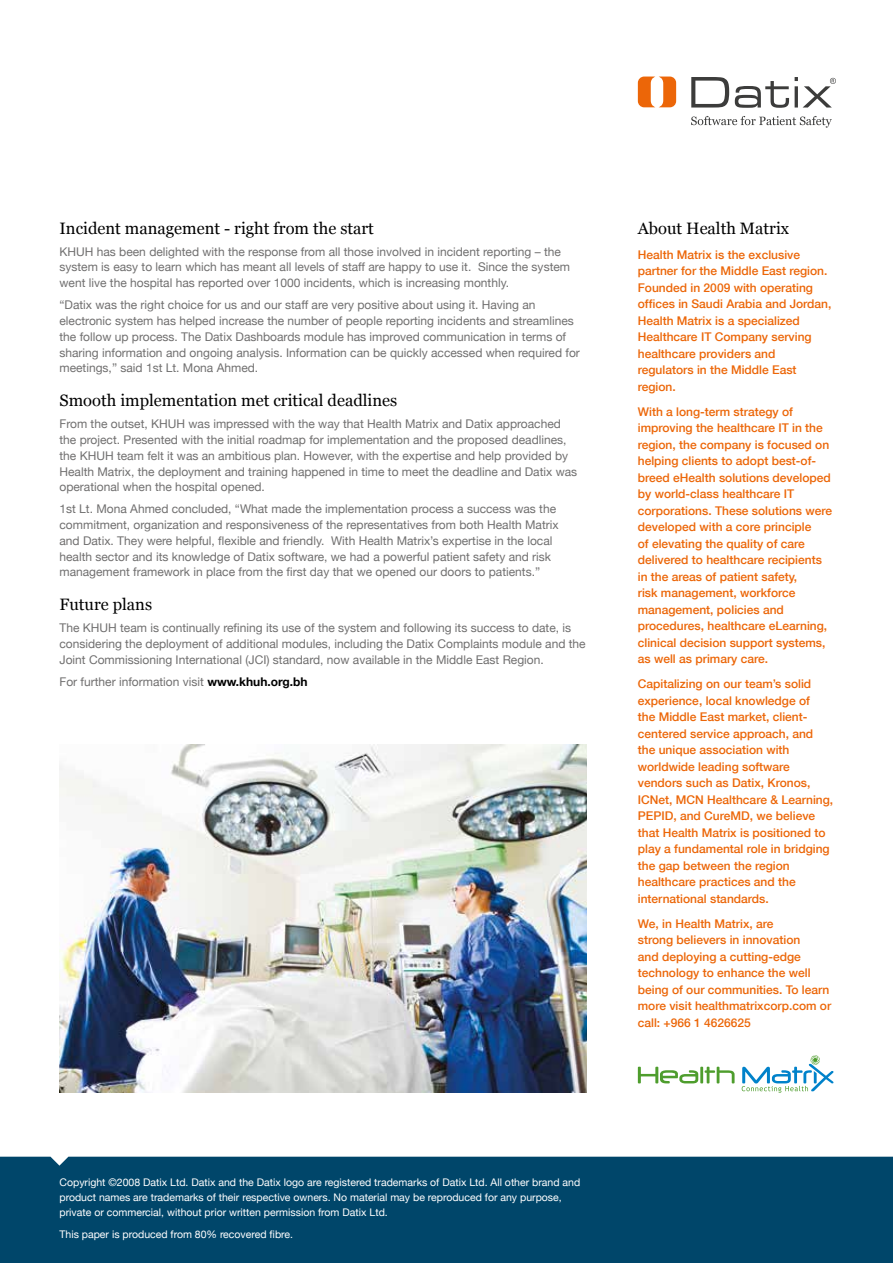
<style>
.page{position:relative;width:893px;height:1263px;background:#fff}
.page>*{position:absolute;margin:0;border:0;box-sizing:border-box;transform-origin:0 0}
.t1{font:16.5px "Georgia";color:#000}
.t2{font:12px/15.8px "Helvetica Neue";color:#706f6f}
.t3{font:500 12px/16.5px "Helvetica Neue";color:#ec6608}
.t4{font:10.5px/15px "Helvetica Neue";color:#fff}
.s1{font-weight:700;color:#000}
</style>
<div class="page">
<div style="left:0;top:1157px;width:893px;height:106px;background:#00466a"></div>
<svg style="left:691px;top:77px;width:38px;height:31px"></svg>
<svg style="left:735px;top:81px;width:54px;height:27px"></svg>
<svg style="left:795px;top:77px;width:41px;height:31px"></svg>
<svg style="left:638px;top:77px;width:38px;height:30px"></svg>
<svg style="left:691px;top:116px;width:141px;height:12px"></svg>
<svg style="left:638px;top:1067px;width:97px;height:16px"></svg>
<svg style="left:742px;top:1055px;width:91px;height:38px"></svg>
<img style="left:60px;top:744px;width:527px;height:349px">
<h1 class="t1" style="left:60px;top:219px;width:316px">Incident management - right from the start</h1>
<p class="t2" style="left:60px;top:244px;width:512px">KHUH has been delighted with the response from all those involved in incident reporting – the system is easy to learn which has meant all levels of staff are happy to use it. Since the system went live the hospital has reported over 1000 incidents, which is increasing monthly.</p>
<p class="t2" style="left:60px;top:298px;width:522px">“Datix was the right choice for us and our staff are very positive about using it. Having an electronic system has helped increase the number of people reporting incidents and streamlines the follow up process. The Datix Dashboards module has improved communication in terms of sharing information and ongoing analysis. Information can be quickly accessed when required for meetings,” said 1st Lt. Mona Ahmed.</p>
<h1 class="t1" style="left:60px;top:391px;width:339px">Smooth implementation met critical deadlines</h1>
<p class="t2" style="left:60px;top:417px;width:519px">From the outset, KHUH was impressed with the way that Health Matrix and Datix approached the project. Presented with the initial roadmap for implementation and the proposed deadlines, the KHUH team felt it was an ambitious plan. However, with the expertise and help provided by Health Matrix, the deployment and training happened in time to meet the deadline and Datix was operational when the hospital opened.</p>
<p class="t2" style="left:60px;top:502px;width:501px">1st Lt. Mona Ahmed concluded, “What made the implementation process a success was the commitment, organization and responsiveness of the representatives from both Health Matrix and Datix. They were helpful, flexible and friendly. With Health Matrix’s expertise in the local health sector and its knowledge of Datix software, we had a powerful patient safety and risk management framework in place from the first day that we opened our doors to patients.”</p>
<h1 class="t1" style="left:60px;top:595px;width:94px">Future plans</h1>
<p class="t2" style="left:60px;top:621px;width:528px">The KHUH team is continually refining its use of the system and following its success to date, is considering the deployment of additional modules, including the Datix Complaints module and the<br>Joint Commissioning International (JCI) standard, now available in the Middle East Region.</p>
<p class="t2" style="left:60px;top:674px;width:250px">For further information visit <span class="s1">www.khuh.org.bh</span></p>
<h1 class="t1" style="left:638px;top:219px;width:153px">About Health Matrix</h1>
<p class="t3" style="left:638px;top:246px;width:195px">Health Matrix is the exclusive partner for the Middle East region.<br>Founded in 2009 with operating offices in Saudi Arabia and Jordan,<br>Health Matrix is a specialized<br>Healthcare IT Company serving healthcare providers and regulators in the Middle East region.</p>
<p class="t3" style="left:638px;top:403px;width:196px">With a long-term strategy of improving the healthcare IT in the region, the company is focused on helping clients to adopt best-of&shy;breed eHealth solutions developed by world-class healthcare IT corporations. These solutions were developed with a core principle<br>of elevating the quality of care delivered to healthcare recipients in the areas of patient safety,<br>risk management, workforce management, policies and procedures, healthcare eLearning, clinical decision support systems, as well as primary care.</p>
<p class="t3" style="left:638px;top:675px;width:197px">Capitalizing on our team’s solid experience, local knowledge of<br>the Middle East market, client&shy;centered service approach, and the unique association with worldwide leading software vendors such as Datix, Kronos,<br>ICNet, MCN Healthcare &amp; Learning,<br>PEPID, and CureMD, we believe that Health Matrix is positioned to play a fundamental role in bridging the gap between the region healthcare practices and the international standards.</p>
<p class="t3" style="left:638px;top:915px;width:195px">We, in Health Matrix, are<br>strong believers in innovation<br>and deploying a cutting-edge technology to enhance the well being of our communities. To learn more visit healthmatrixcorp.com or call: +966 1 4626625</p>
<p class="t4" style="left:60px;top:1175px;width:522px">Copyright ©2008 Datix Ltd. Datix and the Datix logo are registered trademarks of Datix Ltd. All other brand and product names are trademarks of their respective owners. No material may be reproduced for any purpose, private or commercial, without prior written permission from Datix Ltd.</p>
<p class="t4" style="left:60px;top:1227px;width:235px">This paper is produced from 80% recovered fibre.</p>
</div>
